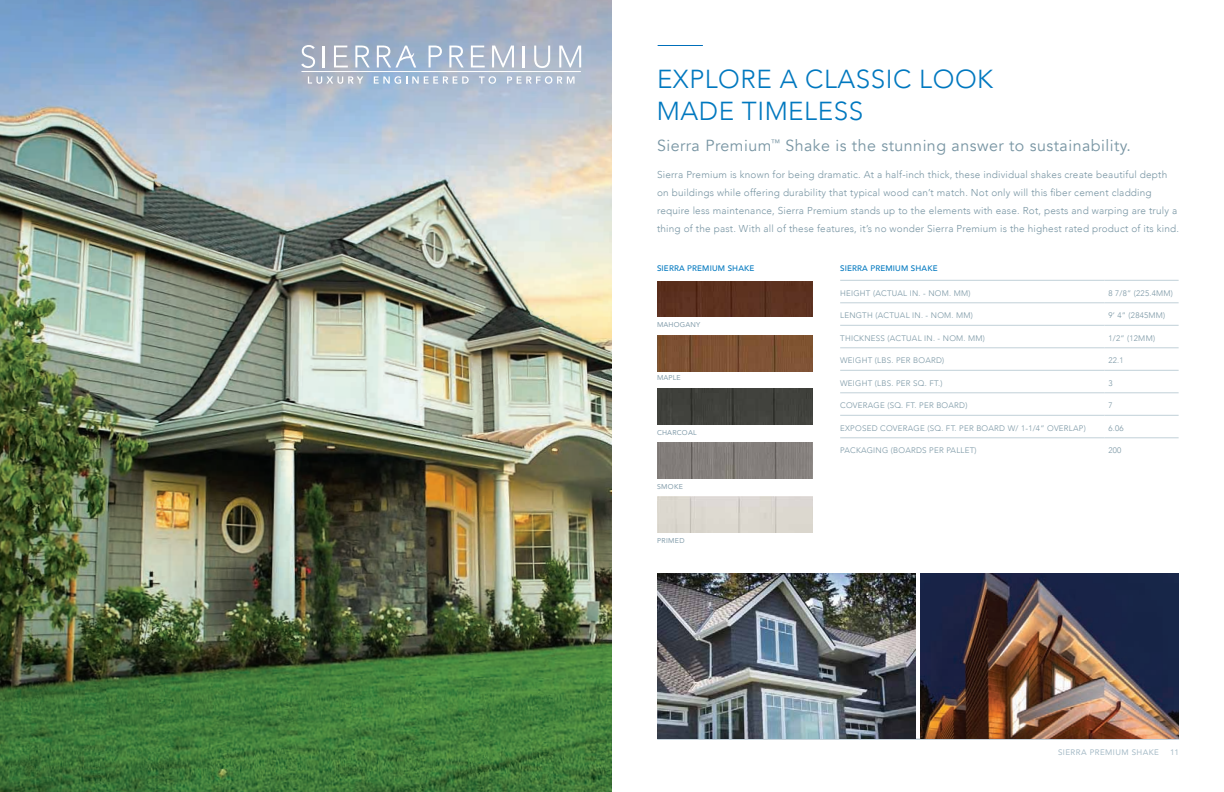
<style>
.page{position:relative;width:1224px;height:792px;background:#fff}
.page>*{position:absolute;margin:0;border:0;box-sizing:border-box;transform-origin:0 0}
.t1{font:300 26px/32px "Avenir";letter-spacing:.02em;color:#0078bf}
.t2{font:16px "Avenir";letter-spacing:.03em;color:#7895a3}
.t3{font:300 10px/18px "Avenir";letter-spacing:.02em;color:#7895a3}
.Table_Row{font:300 8px "Avenir";letter-spacing:.03em;color:#7895a3}
.Table_Header_Row{font:500 8px "Avenir";letter-spacing:.02em;color:#0078bf}
.t4{font:8px "Avenir";letter-spacing:.05em;color:#a6bbc7}
.t5{font:7px "Avenir";letter-spacing:.025em;color:#839dab}
</style>
<div class="page">
<hr style="left:657px;top:739px;width:522px;height:1px;background:#a6bbc7">
<img style="left:657px;top:335px;width:156px;height:36px">
<div style="left:657px;top:389px;width:156px;height:35px;background:#41423d"></div>
<img style="left:657px;top:443px;width:156px;height:35px">
<div style="left:657px;top:497px;width:156px;height:35px;background:#dcd8cf"></div>
<img style="left:0;top:0;width:612px;height:792px">
<svg style="left:308px;top:76px;width:55px;height:8px"></svg>
<svg style="left:374px;top:76px;width:95px;height:8px"></svg>
<svg style="left:479px;top:76px;width:17px;height:8px"></svg>
<svg style="left:507px;top:76px;width:68px;height:8px"></svg>
<hr style="left:301px;top:71px;width:280px;height:1px;background:#fff">
<svg style="left:449px;top:46px;width:15px;height:21px"></svg>
<svg style="left:471px;top:46px;width:14px;height:21px"></svg>
<svg style="left:492px;top:46px;width:22px;height:21px"></svg>
<hr style="left:523px;top:46px;width:2px;height:21px;background:#fff">
<svg style="left:534px;top:46px;width:16px;height:22px"></svg>
<svg style="left:559px;top:46px;width:22px;height:21px"></svg>
<svg style="left:429px;top:46px;width:13px;height:21px"></svg>
<svg style="left:301px;top:45px;width:14px;height:23px"></svg>
<hr style="left:323px;top:46px;width:2px;height:21px;background:#fff">
<svg style="left:334px;top:46px;width:14px;height:21px"></svg>
<svg style="left:355px;top:46px;width:15px;height:21px"></svg>
<svg style="left:377px;top:46px;width:39px;height:21px"></svg>
<hr style="left:658px;top:45px;width:45px;height:1px;background:#006fba">
<img style="left:921px;top:573px;width:258px;height:166px">
<img style="left:657px;top:573px;width:258px;height:166px">
<hr style="left:840px;top:280px;width:264px;height:1px;background:#c1d0d8">
<hr style="left:1104px;top:280px;width:75px;height:1px;background:#c1d0d8">
<hr style="left:840px;top:303px;width:264px;height:1px;background:#c1d0d8">
<hr style="left:1104px;top:303px;width:75px;height:1px;background:#c1d0d8">
<hr style="left:840px;top:325px;width:264px;height:1px;background:#c1d0d8">
<hr style="left:1104px;top:325px;width:75px;height:1px;background:#c1d0d8">
<hr style="left:840px;top:348px;width:264px;height:1px;background:#c1d0d8">
<hr style="left:1104px;top:348px;width:75px;height:1px;background:#c1d0d8">
<hr style="left:840px;top:370px;width:264px;height:1px;background:#c1d0d8">
<hr style="left:1104px;top:370px;width:75px;height:1px;background:#c1d0d8">
<hr style="left:840px;top:393px;width:264px;height:1px;background:#c1d0d8">
<hr style="left:1104px;top:393px;width:75px;height:1px;background:#c1d0d8">
<hr style="left:840px;top:415px;width:264px;height:1px;background:#c1d0d8">
<hr style="left:1104px;top:415px;width:75px;height:1px;background:#c1d0d8">
<hr style="left:840px;top:438px;width:264px;height:1px;background:#c1d0d8">
<hr style="left:1104px;top:438px;width:75px;height:1px;background:#c1d0d8">
<div style="left:657px;top:281px;width:156px;height:36px;background:#5d321f"></div>
<p class="t1" style="left:657px;top:63px;width:338px">EXPLORE A CLASSIC LOOK<br>MADE TIMELESS</p>
<p class="t2" style="left:657px;top:136px;width:476px">Sierra Premium<sup>™</sup> Shake is the stunning answer to sustainability.</p>
<p class="t3" style="left:657px;top:165px;width:524px">Sierra Premium is known for being dramatic. At a half-inch thick, these individual shakes create beautiful depth on buildings while offering durability that typical wood can’t match. Not only will this fiber cement cladding require less maintenance, Sierra Premium stands up to the elements with ease. Rot, pests and warping are truly a thing of the past. With all of these features, it’s no wonder Sierra Premium is the highest rated product of its kind.</p>
<p class="Table_Header_Row" style="left:840px;top:261px;width:99px">SIERRA PREMIUM SHAKE</p>
<p class="Table_Row" style="left:840px;top:288px;width:132px">HEIGHT (ACTUAL IN. - NOM. MM)</p>
<p class="Table_Row" style="left:1108px;top:288px;width:66px">8 7/8” (225.4MM)</p>
<p class="Table_Row" style="left:840px;top:311px;width:134px">LENGTH (ACTUAL IN. - NOM. MM)</p>
<p class="Table_Row" style="left:1108px;top:311px;width:58px">9’ 4” (2845MM)</p>
<p class="Table_Row" style="left:840px;top:333px;width:146px">THICKNESS (ACTUAL IN. - NOM. MM)</p>
<p class="Table_Row" style="left:1108px;top:333px;width:48px">1/2” (12MM)</p>
<p class="Table_Row" style="left:840px;top:356px;width:106px">WEIGHT (LBS. PER BOARD)</p>
<p class="Table_Row" style="left:1108px;top:356px;width:17px">22.1</p>
<p class="Table_Row" style="left:840px;top:378px;width:104px">WEIGHT (LBS. PER SQ. FT.)</p>
<p class="Table_Row" style="left:1108px;top:378px;width:6px">3</p>
<p class="Table_Row" style="left:840px;top:401px;width:129px">COVERAGE (SQ. FT. PER BOARD)</p>
<p class="Table_Row" style="left:1108px;top:401px;width:6px">7</p>
<p class="Table_Row" style="left:840px;top:423px;width:247px">EXPOSED COVERAGE (SQ. FT. PER BOARD W/ 1-1/4” OVERLAP)</p>
<p class="Table_Row" style="left:1108px;top:423px;width:17px">6.06</p>
<p class="Table_Row" style="left:840px;top:446px;width:138px">PACKAGING (BOARDS PER PALLET)</p>
<p class="Table_Row" style="left:1108px;top:446px;width:14px">200</p>
<p class="Table_Header_Row" style="left:657px;top:261px;width:99px">SIERRA PREMIUM SHAKE</p>
<p class="t5" style="left:657px;top:319px;width:45px">MAHOGANY</p>
<p class="t5" style="left:657px;top:372px;width:25px">MAPLE</p>
<p class="t5" style="left:657px;top:427px;width:41px">CHARCOAL</p>
<p class="t5" style="left:657px;top:481px;width:28px">SMOKE</p>
<p class="t5" style="left:657px;top:535px;width:29px">PRIMED</p>
<p class="t4" style="left:1058px;top:746px;width:11px">SIERRA</p>
<p class="t4" style="left:1090px;top:746px;width:12px">PREMIUM</p>
<p class="t4" style="left:1132px;top:746px;width:12px">SHAKE</p>
<p class="t4" style="left:1170px;top:746px;width:10px">11</p>
</div>
